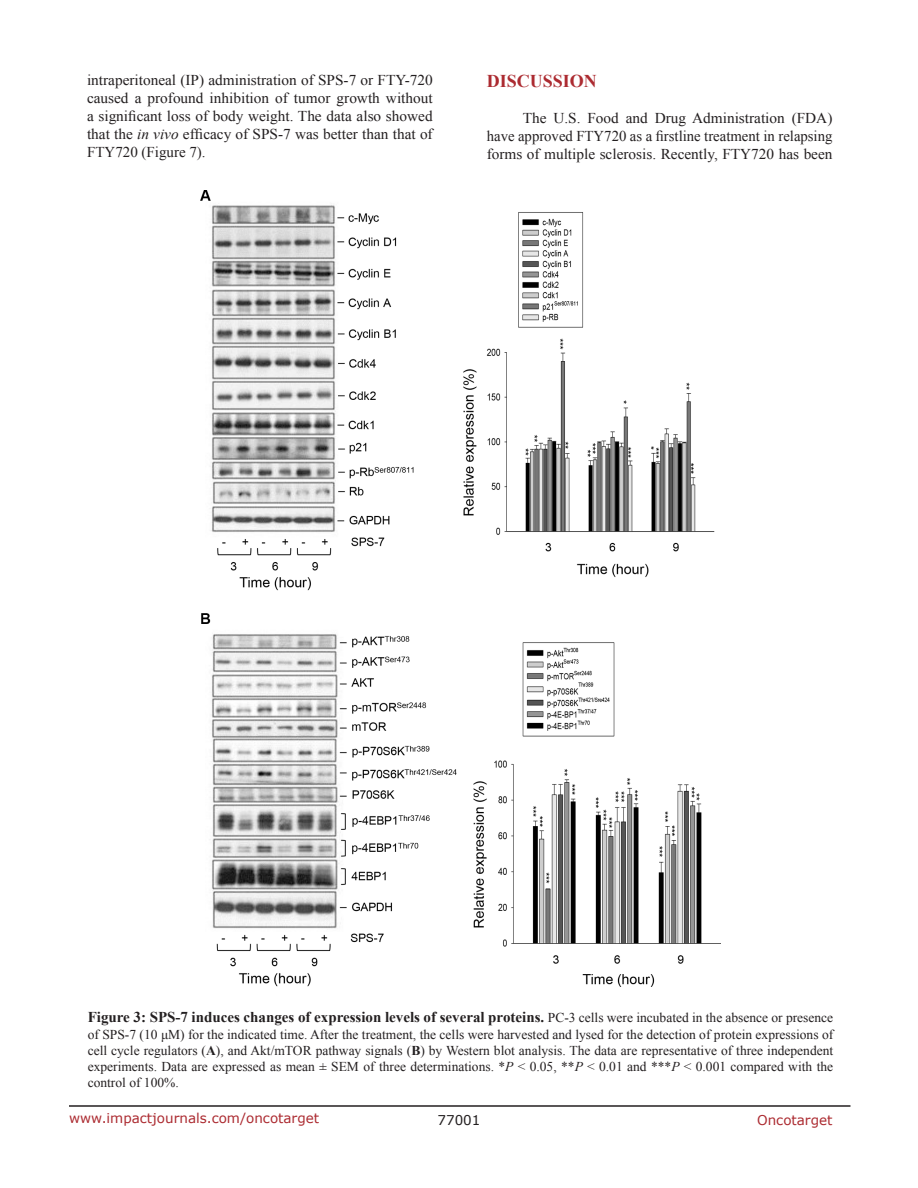
<style>
.page{position:relative;width:918px;height:1188px;background:#fff}
.page>*{position:absolute;margin:0;border:0;box-sizing:border-box;transform-origin:0 0}
.Heading{font:700 18px "Times New Roman";color:#ac2b31}
.BodyText{font:15px/18px "Times New Roman";color:#231f20;text-align:justify}
.FigureText{font:700 15px "Times New Roman";color:#231f20}
.FigureText-2{font:13.5px/16.2px "Times New Roman";color:#231f20;text-align:justify}
.t1{font:13.5px "Verdana";color:#ac2b31}
.t2{font:13.5px "Verdana";color:#231f20}
.s1{font-style:italic}
.s2{font-weight:400;font-size:13.5px}
.s3{font-weight:700}
</style>
<div class="page">
<hr style="left:69px;top:1105px;width:781px;height:2px;background:#231f20">
<img style="left:200px;top:190px;width:521px;height:797px">
<p class="BodyText" style="left:87px;top:71px;width:347px">intraperitoneal (IP) administration of SPS-7 or FTY-720 caused a profound inhibition of tumor growth without a significant loss of body weight. The data also showed that the <span class="s1">in vivo</span> efficacy of SPS-7 was better than that of FTY720 (Figure 7).</p>
<p class="Heading" style="left:487px;top:69px;width:112px">DISCUSSION</p>
<p class="BodyText" style="left:487px;top:109px;width:347px;text-indent:36px">The U.S. Food and Drug Administration (FDA) have approved FTY720 as a firstline treatment in relapsing forms of multiple sclerosis. Recently, FTY720 has been</p>
<p class="FigureText" style="left:88px;top:1007px;width:747px">Figure 3: SPS-7 induces changes of expression levels of several proteins. <span class="s2">PC-3 cells were incubated in the absence or presence</span></p>
<p class="FigureText-2" style="left:88px;top:1026px;width:747px">of SPS-7 (10 μM) for the indicated time. After the treatment, the cells were harvested and lysed for the detection of protein expressions of cell cycle regulators (<span class="s3">A</span>), and Akt/mTOR pathway signals (<span class="s3">B</span>) by Western blot analysis. The data are representative of three independent experiments. Data are expressed as mean ± SEM of three determinations. *<span class="s1">P</span> &lt; 0.05, **<span class="s1">P</span> &lt; 0.01 and ***<span class="s1">P</span> &lt; 0.001 compared with the control of 100%.</p>
<p class="t1" style="left:69px;top:1109px;width:252px">www.impactjournals.com/oncotarget</p>
<p class="t2" style="left:438px;top:1111px;width:44px">77001</p>
<p class="t1" style="left:757px;top:1111px;width:77px">Oncotarget</p>
</div>
